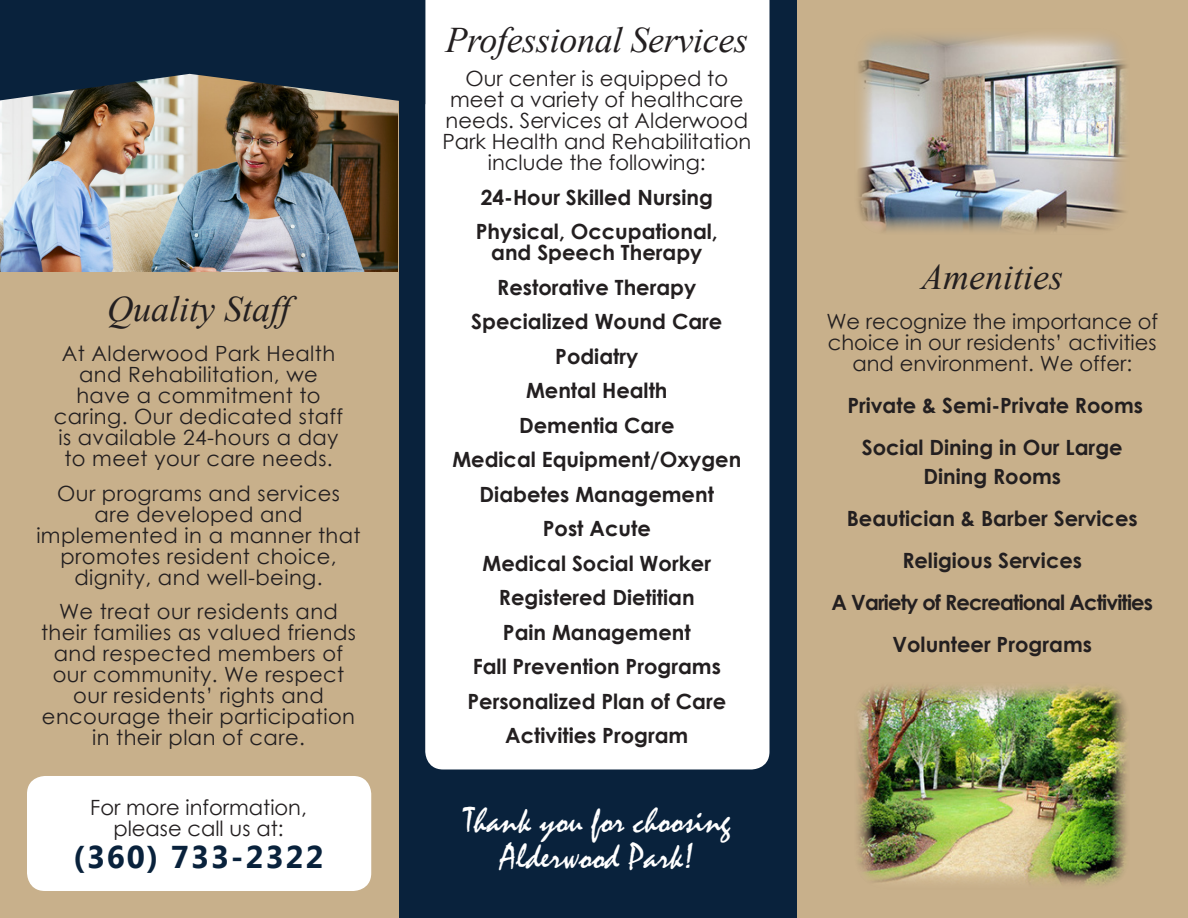
<style>
.page{position:relative;width:1188px;height:918px;background:#fff}
.page>*{position:absolute;margin:0;border:0;box-sizing:border-box;transform-origin:0 0}
.Panel_Header{font:italic 36px "Times New Roman";letter-spacing:-.005em;color:#231f20}
.Thank_You{font:36px "Mistral";color:#fff}
.Phone{font:700 31.5px "Gisha";letter-spacing:.06em;color:#09223c}
.List{font:700 21px/28.5px "Century Gothic";color:#231f20;text-align:center}
.Centered_Paragraph{font:21px/21px "Century Gothic";letter-spacing:.02em;color:#231f20;text-align:center}
.Centered_Paragraph-2{font:21px/21px "Century Gothic";color:#231f20;text-align:center}
.Certified_Paragraph{font:21px/21px "Century Gothic";color:#231f20;text-align:center}
.List-2{font:700 21px "Century Gothic";letter-spacing:-.04em;color:#231f20}
</style>
<div class="page">
<div style="left:796px;top:0;width:392px;height:918px;background:#c8b08b"></div>
<div style="left:398px;top:0;width:398px;height:918px;background:#09223c"></div>
<div style="left:425px;top:0;width:345px;height:770px;background:#fff"></div>
<div style="left:0;top:0;width:398px;height:918px;background:#c8b08b"></div>
<div style="left:27px;top:776px;width:344px;height:115px;background:#fff;border-radius:18px"></div>
<img style="left:0;top:104px;width:397px;height:168px">
<img style="left:858px;top:35px;width:269px;height:197px">
<div style="left:853px;top:27px;width:278px;height:209px;border:2px solid #231f20;border-radius:34px"></div>
<img style="left:857px;top:686px;width:270px;height:199px">
<div style="left:853px;top:681px;width:278px;height:209px;border:2px solid #231f20;border-radius:34px"></div>
<svg style="left:0;top:0;width:399px;height:104px;fill:#09223c"></svg>
<p class="Panel_Header" style="left:107px;top:284px;width:185px">Quality Staff</p>
<p class="Centered_Paragraph" style="left:54px;top:343px;width:291px">At Alderwood Park Health and Rehabilitation, we have a commitment to caring. Our dedicated staff is available 24-hours a day to meet your care needs.</p>
<p class="Centered_Paragraph" style="left:36px;top:483px;width:326px">Our programs and services<br>are developed and implemented in a manner that promotes resident choice, dignity, and well-being.</p>
<p class="Centered_Paragraph" style="left:41px;top:601px;width:317px">We treat our residents and their families as valued friends and respected members of our community. We respect our residents’ rights and encourage their participation in their plan of care.</p>
<p class="Certified_Paragraph" style="left:90px;top:797px;width:218px">For more information, please call us at:</p>
<p class="Phone" style="left:73px;top:839px;width:252px">(360) 733-2322</p>
<p class="Panel_Header" style="left:446px;top:15px;width:304px">Professional Services</p>
<p class="Centered_Paragraph-2" style="left:442px;top:68px;width:310px">Our center is equipped to meet a variety of healthcare needs. Services at Alderwood<br>Park Health and Rehabilitation include the following:</p>
<p class="List" style="left:481px;top:182px;width:234px">24-Hour Skilled Nursing</p>
<p class="List" style="left:476px;top:220px;width:243px;line-height:21px">Physical, Occupational, and Speech Therapy</p>
<p class="List" style="left:497px;top:272px;width:201px">Restorative Therapy</p>
<p class="List" style="left:471px;top:307px;width:253px">Specialized Wound Care</p>
<p class="List" style="left:555px;top:341px;width:85px">Podiatry</p>
<p class="List" style="left:526px;top:376px;width:143px">Mental Health</p>
<p class="List" style="left:519px;top:410px;width:157px">Dementia Care</p>
<p class="List" style="left:452px;top:445px;width:290px">Medical Equipment/Oxygen</p>
<p class="List" style="left:480px;top:479px;width:236px">Diabetes Management</p>
<p class="List" style="left:543px;top:514px;width:109px">Post Acute</p>
<p class="List" style="left:483px;top:548px;width:230px">Medical Social Worker</p>
<p class="List" style="left:499px;top:583px;width:197px">Registered Dietitian</p>
<p class="List" style="left:503px;top:617px;width:189px">Pain Management</p>
<p class="List" style="left:473px;top:652px;width:250px">Fall Prevention Programs</p>
<p class="List" style="left:467px;top:686px;width:260px">Personalized Plan of Care</p>
<p class="List" style="left:505px;top:721px;width:185px">Activities Program</p>
<p class="Thank_You" style="left:464px;top:799px;width:268px">Thank you for choosing</p>
<p class="Thank_You" style="left:500px;top:835px;width:195px">Alderwood Park!</p>
<p class="Panel_Header" style="left:921px;top:252px;width:143px">Amenities</p>
<p class="Centered_Paragraph-2" style="left:826px;top:311px;width:333px">We recognize the importance of choice in our residents’ activities and environment. We offer:</p>
<p class="List" style="left:847px;top:390px;width:297px">Private &amp; Semi-Private Rooms</p>
<p class="List" style="left:862px;top:432px;width:262px">Social Dining in Our Large<br>Dining Rooms</p>
<p class="List" style="left:847px;top:503px;width:293px">Beautician &amp; Barber Services</p>
<p class="List" style="left:902px;top:545px;width:181px">Religious Services</p>
<p class="List-2" style="left:831px;top:586px;width:323px">A Variety of Recreational Activities</p>
<p class="List" style="left:892px;top:629px;width:201px">Volunteer Programs</p>
</div>
